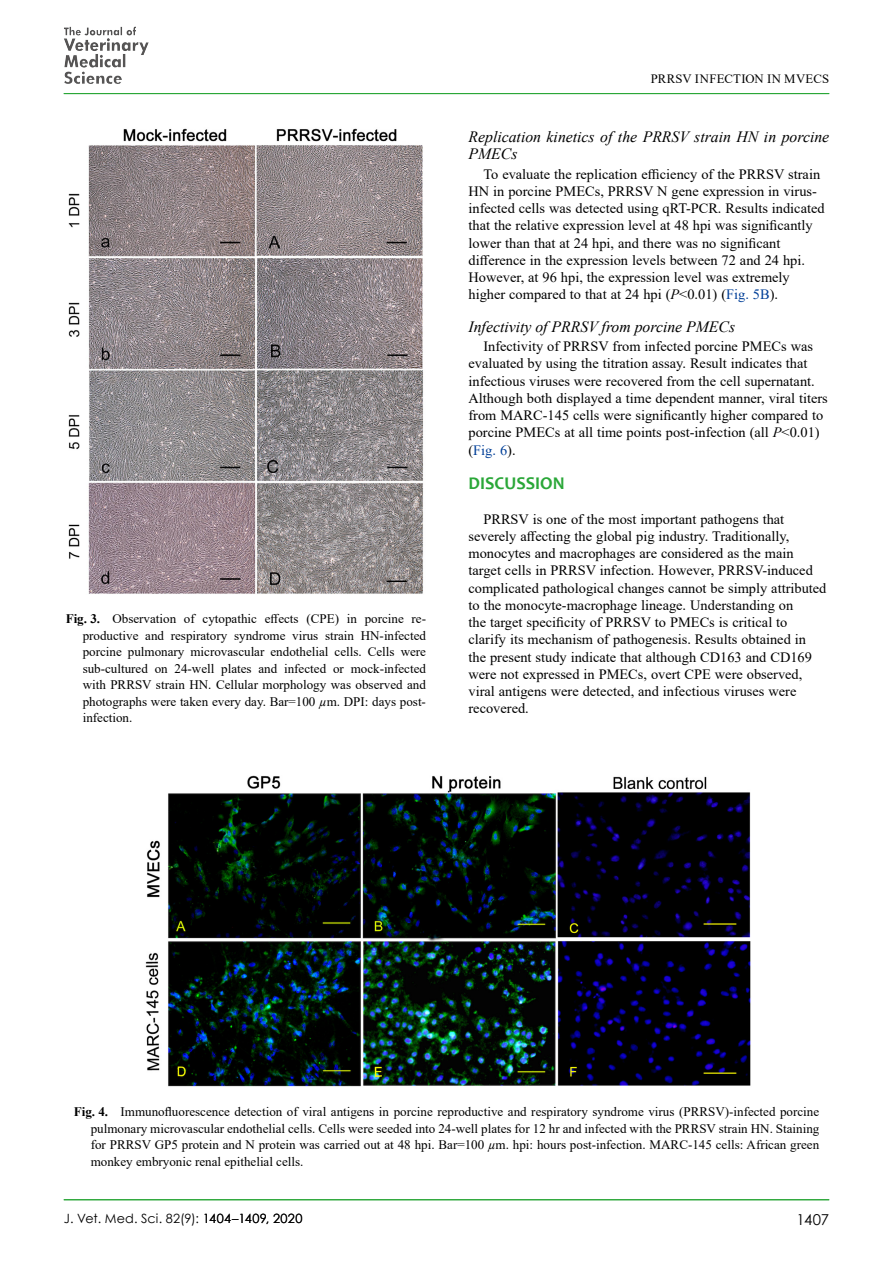
<style>
.page{position:relative;width:893px;height:1263px;background:#fff}
.page>*{position:absolute;margin:0;border:0;box-sizing:border-box;transform-origin:0 0}
.t1{font:700 18px "Candara";color:#2aa738}
.t2{font:italic 15.75px/17.2px "Times New Roman";color:#000}
.t3{font:15px "Century Gothic";color:#000}
.t4{font:14.25px/17.2px "Times New Roman";color:#000}
.t5{font:13.05px/16.5px "Times New Roman";color:#000;text-align:justify}
.t6{font:12.75px "Century Gothic";letter-spacing:.02em;color:#000}
.t7{font:12.75px "Times New Roman";letter-spacing:.02em;color:#000}
.s1{font-weight:700}
.s2{font-style:italic}
.s3{color:#003f98}
</style>
<div class="page">
<img style="left:64px;top:27px;width:74px;height:24px">
<hr style="left:64px;top:93px;width:765px;height:1px;background:#2aa738">
<hr style="left:64px;top:1199px;width:765px;height:1px;background:#2aa738">
<img style="left:69px;top:128px;width:354px;height:466px">
<img style="left:145px;top:775px;width:606px;height:312px">
<p class="t5" style="left:83px;top:610px;width:345px;text-indent:-17px"><span class="s1">Fig. 3.</span> Observation of cytopathic effects (CPE) in porcine re&shy;productive and respiratory syndrome virus strain HN-infected porcine pulmonary microvascular endothelial cells. Cells were sub-cultured on 24-well plates and infected or mock-infected with PRRSV strain HN. Cellular morphology was observed and photographs were taken every day. Bar=100 <span class="s2">µ</span>m. DPI: days post&shy;infection.</p>
<p class="t7" style="left:651px;top:70px;width:180px">PRRSV INFECTION IN MVECS</p>
<p class="t2" style="left:468px;top:127px;width:362px">Replication kinetics of the PRRSV strain HN in porcine<br>PMECs</p>
<p class="t4" style="left:468px;top:165px;width:358px;text-indent:15px">To evaluate the replication efficiency of the PRRSV strain HN in porcine PMECs, PRRSV N gene expression in virus&shy;infected cells was detected using qRT-PCR. Results indicated that the relative expression level at 48 hpi was significantly lower than that at 24 hpi, and there was no significant difference in the expression levels between 72 and 24 hpi.<br>However, at 96 hpi, the expression level was extremely higher compared to that at 24 hpi (<span class="s2">P</span>&lt;0.01) (<span class="s3">Fig. 5B</span>).</p>
<p class="t2" style="left:468px;top:317px;width:268px">Infectivity of PRRSV from porcine PMECs</p>
<p class="t4" style="left:468px;top:337px;width:361px;text-indent:15px">Infectivity of PRRSV from infected porcine PMECs was evaluated by using the titration assay. Result indicates that infectious viruses were recovered from the cell supernatant.<br>Although both displayed a time dependent manner, viral titers from MARC-145 cells were significantly higher compared to porcine PMECs at all time points post-infection (all <span class="s2">P</span>&lt;0.01) (<span class="s3">Fig. 6</span>).</p>
<p class="t1" style="left:468px;top:472px;width:98px">DISCUSSION</p>
<p class="t4" style="left:468px;top:510px;width:359px;text-indent:15px">PRRSV is one of the most important pathogens that severely affecting the global pig industry. Traditionally, monocytes and macrophages are considered as the main target cells in PRRSV infection. However, PRRSV-induced complicated pathological changes cannot be simply attributed to the monocyte-macrophage lineage. Understanding on<br>the target specificity of PRRSV to PMECs is critical to clarify its mechanism of pathogenesis. Results obtained in the present study indicate that although CD163 and CD169 were not expressed in PMECs, overt CPE were observed, viral antigens were detected, and infectious viruses were recovered.</p>
<p class="t5" style="left:91px;top:1103px;width:730px;text-indent:-17px"><span class="s1">Fig. 4.</span> Immunofluorescence detection of viral antigens in porcine reproductive and respiratory syndrome virus (PRRSV)-infected porcine pulmonary microvascular endothelial cells. Cells were seeded into 24-well plates for 12 hr and infected with the PRRSV strain HN. Staining for PRRSV GP5 protein and N protein was carried out at 48 hpi. Bar=100 <span class="s2">µ</span>m. hpi: hours post-infection. MARC-145 cells: African green monkey embryonic renal epithelial cells.</p>
<p class="t6" style="left:64px;top:1209px;width:240px">J. Vet. Med. Sci. 82(9): 1404–1409, 2020</p>
<p class="t3" style="left:797px;top:1209px;width:34px">1407</p>
</div>
